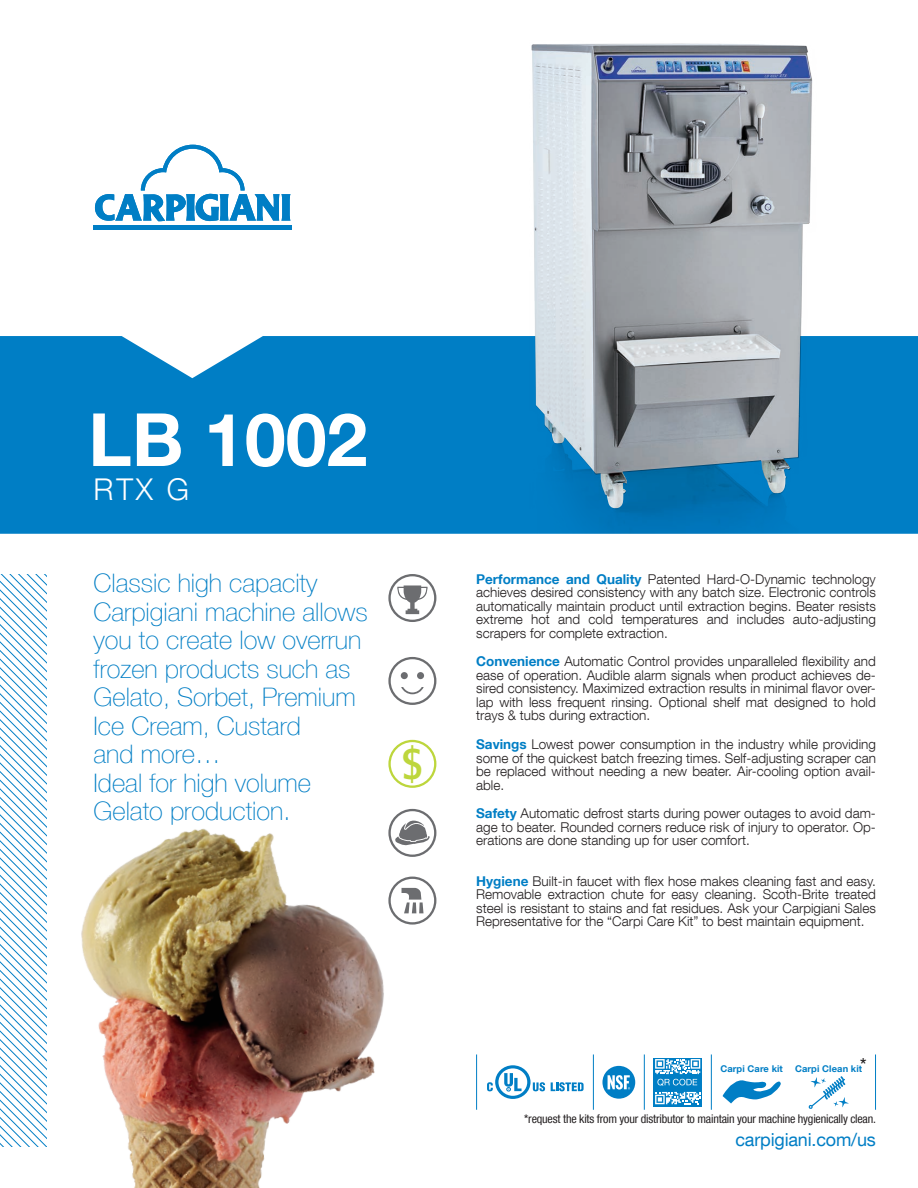
<style>
.page{position:relative;width:918px;height:1188px;background:#fff}
.page>*{position:absolute;margin:0;border:0;box-sizing:border-box;transform-origin:0 0}
.t1{font:700 73.5px "Helvetica Neue LT Com";color:#fff}
.t2{font:700 condensed 43.05px "Frutiger";color:#bdd63c}
.t3{font:300 30px "Helvetica Neue LT Com";color:#fff}
.t4{font:100 25.5px/28.5px "Helvetica Neue LT Com";color:#007ec5}
.t5{font:18px "Helvetica Neue LT Com";letter-spacing:-.01em;color:#007ec5}
.t6{font:300 13.5px/13.5px "Helvetica Neue LT Com";color:#231f20;text-align:justify}
.t7{font:condensed 12px "Helvetica Neue LT Com";letter-spacing:-.015em;color:#231f20}
.t8{font:700 9.3px "Helvetica Neue LT Com";letter-spacing:.01em;color:#007ec5}
.s1{font-weight:700;color:#007ec5}
</style>
<div class="page">
<div style="left:0;top:336px;width:918px;height:198px;background:#007ec5"></div>
<svg style="left:0;top:574px;width:47px;height:573px"></svg>
<svg style="left:388px;top:657px;width:48px;height:48px"></svg>
<svg style="left:388px;top:574px;width:48px;height:48px"></svg>
<svg style="left:390px;top:809px;width:46px;height:48px"></svg>
<svg style="left:408px;top:877px;width:28px;height:48px"></svg>
<svg style="left:388px;top:740px;width:48px;height:48px"></svg>
<img style="left:81px;top:823px;width:327px;height:365px">
<img style="left:523px;top:45px;width:297px;height:489px">
<img style="left:532px;top:43px;width:258px;height:465px">
<hr style="left:476px;top:1054px;width:1px;height:56px;background:#007ec5">
<hr style="left:644px;top:1054px;width:1px;height:56px;background:#007ec5">
<hr style="left:875px;top:1054px;width:1px;height:56px;background:#007ec5">
<div style="left:653px;top:1058px;width:49px;height:49px;background:#007ec5"></div>
<svg style="left:655px;top:1092px;width:45px;height:12px"></svg>
<svg style="left:655px;top:1059px;width:45px;height:27px"></svg>
<div style="left:602px;top:1066px;width:33px;height:33px;background:#007ec5;border-radius:50%"></div>
<svg style="left:608px;top:1075px;width:22px;height:15px"></svg>
<hr style="left:711px;top:1054px;width:1px;height:56px;background:#007ec5">
<hr style="left:593px;top:1054px;width:1px;height:56px;background:#007ec5">
<svg style="left:551px;top:1082px;width:33px;height:9px"></svg>
<svg style="left:487px;top:1065px;width:58px;height:34px"></svg>
<svg style="left:723px;top:1080px;width:58px;height:24px"></svg>
<svg style="left:808px;top:1076px;width:41px;height:33px"></svg>
<svg style="left:95px;top:145px;width:195px;height:76px"></svg>
<hr style="left:94px;top:226px;width:198px;height:4px;background:#007ec5">
<h1 class="t1" style="left:88px;top:393px;width:281px">LB 1002</h1>
<h3 class="t3" style="left:94px;top:471px;width:97px">RTX G</h3>
<h3 class="t4" style="left:94px;top:569px;width:276px">Classic high capacity<br>Carpigiani machine allows you to create low overrun frozen products such as<br>Gelato, Sorbet, Premium<br>Ice Cream, Custard<br>and more…<br>Ideal for high volume<br>Gelato production.</h3>
<h2 class="t2" style="left:401px;top:738px;width:24px">$</h2>
<p class="t6" style="left:476px;top:572px;width:401px"><span class="s1">Performance and Quality</span> Patented Hard-O-Dynamic technology achieves desired consistency with any batch size. Electronic controls automatically maintain product until extraction begins. Beater resists extreme hot and cold temperatures and includes auto-adjusting scrapers for complete extraction.</p>
<p class="t6" style="left:476px;top:654px;width:401px"><span class="s1">Convenience</span> Automatic Control provides unparalleled flexibility and ease of operation. Audible alarm signals when product achieves de&shy;sired consistency. Maximized extraction results in minimal flavor over&shy;lap with less frequent rinsing. Optional shelf mat designed to hold trays &amp; tubs during extraction.</p>
<p class="t6" style="left:476px;top:738px;width:401px"><span class="s1">Savings</span> Lowest power consumption in the industry while providing some of the quickest batch freezing times. Self-adjusting scraper can be replaced without needing a new beater. Air-cooling option avail&shy;able.</p>
<p class="t6" style="left:476px;top:807px;width:401px"><span class="s1">Safety</span> Automatic defrost starts during power outages to avoid dam&shy;age to beater. Rounded corners reduce risk of injury to operator. Op&shy;erations are done standing up for user comfort.</p>
<p class="t6" style="left:476px;top:874px;width:401px"><span class="s1">Hygiene</span> Built-in faucet with flex hose makes cleaning fast and easy.<br>Removable extraction chute for easy cleaning. Scoth-Brite treated steel is resistant to stains and fat residues. Ask your Carpigiani Sales Representative for the “Carpi Care Kit” to best maintain equipment.</p>
<p class="t8" style="left:720px;top:1063px;width:64px">Carpi Care kit</p>
<p class="t8" style="left:795px;top:1063px;width:73px">Carpi Clean kit<sup>*</sup></p>
<p class="t7" style="left:524px;top:1111px;width:353px">*request the kits from your distributor to maintain your machine hygienically clean.</p>
<h3 class="t5" style="left:735px;top:1128px;width:142px">carpigiani.com/us</h3>
</div>
